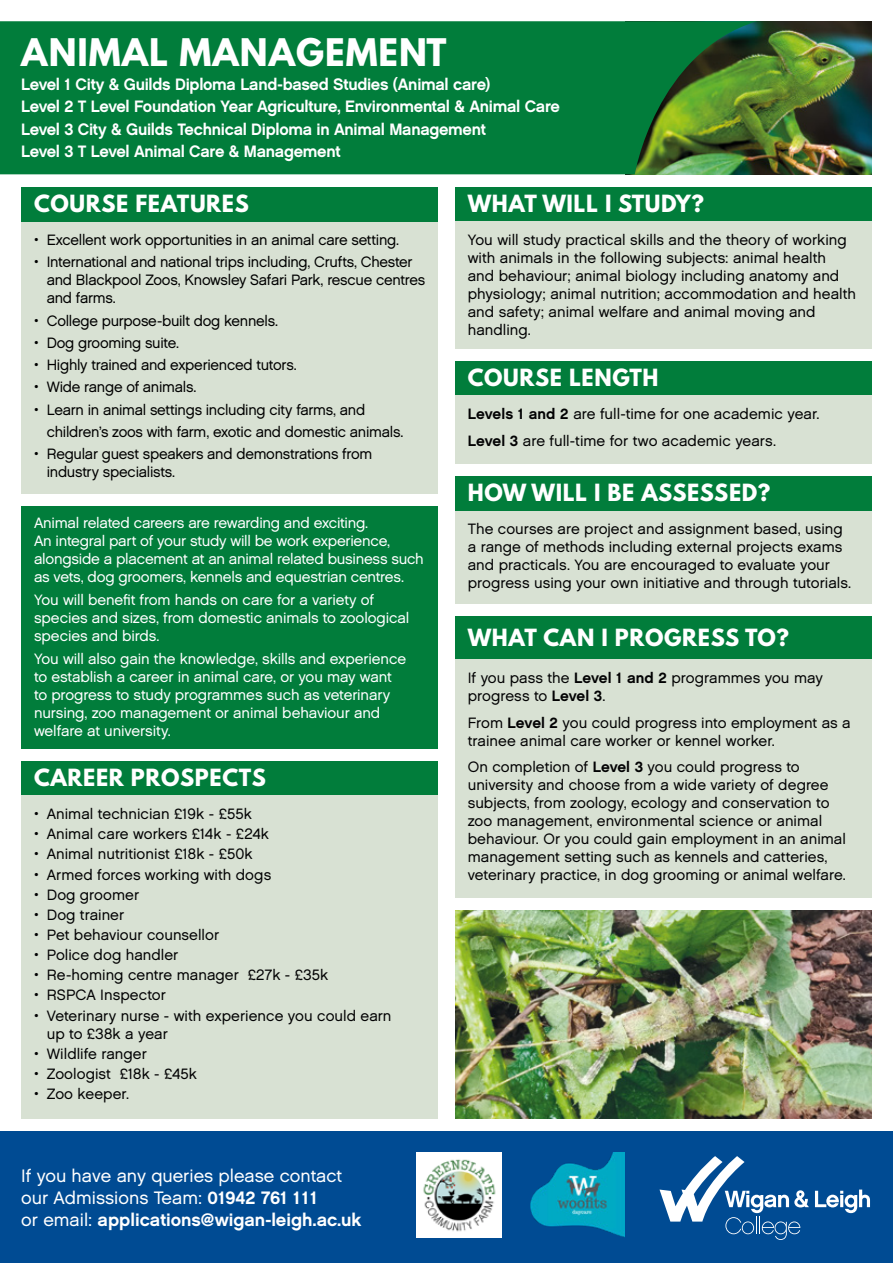
<style>
.page{position:relative;width:893px;height:1263px;background:#fff}
.page>*{position:absolute;margin:0;border:0;box-sizing:border-box;transform-origin:0 0}
.t1{font:700 33.75px "League Spartan";letter-spacing:.03em;color:#fff}
.t2{font:700 21px "League Spartan";letter-spacing:.03em;color:#fff}
.t3{font:18px/21.6px "Chalet London Nineteen Sixty";color:#fff}
.t4{font:18px "Chalet New York Nineteen Sixty";color:#fff}
.t5{font:16.5px/22.5px "Chalet New York Nineteen Sixty";letter-spacing:-.02em;color:#fff}
.t6{font:15px/18px "Chalet London Nineteen Sixty";color:#020203}
.t7{font:15px/18px "Chalet London Nineteen Sixty";letter-spacing:-.01em;color:#fff}
.t8{font:15px/18px "Chalet London Nineteen Sixty";letter-spacing:-.02em;color:#000}
.s1{font-family:"Chalet New York Nineteen Sixty"}
.s2{font-family:"Chalet London Nineteen Sixty"}
</style>
<div class="page">
<div style="left:0;top:1131px;width:893px;height:132px;background:#004b93"></div>
<svg style="left:815px;top:1189px;width:55px;height:24px"></svg>
<svg style="left:659px;top:1156px;width:150px;height:84px"></svg>
<img style="left:455px;top:910px;width:417px;height:208px">
<img style="left:757px;top:21px;width:115px;height:153px">
<svg style="left:0;top:21px;width:757px;height:153px;background:#0a7d39"></svg>
<div style="left:21px;top:506px;width:417px;height:242px;background:#017d3b"></div>
<div style="left:21px;top:761px;width:417px;height:34px;background:#017d3b"></div>
<div style="left:21px;top:795px;width:417px;height:323px;background:#d8e1d3"></div>
<div style="left:455px;top:187px;width:417px;height:34px;background:#017d3b"></div>
<div style="left:455px;top:221px;width:417px;height:128px;background:#d8e1d3"></div>
<div style="left:455px;top:361px;width:417px;height:34px;background:#017d3b"></div>
<div style="left:455px;top:395px;width:417px;height:68px;background:#d8e1d3"></div>
<div style="left:455px;top:510px;width:417px;height:94px;background:#d8e1d3"></div>
<div style="left:455px;top:476px;width:417px;height:34px;background:#017d3b"></div>
<div style="left:455px;top:617px;width:417px;height:42px;background:#017d3b"></div>
<div style="left:455px;top:659px;width:417px;height:238px;background:#d8e1d3"></div>
<div style="left:21px;top:221px;width:417px;height:272px;background:#d8e1d3"></div>
<div style="left:21px;top:187px;width:417px;height:34px;background:#017d3b"></div>
<img style="left:530px;top:1152px;width:94px;height:85px">
<img style="left:417px;top:1152px;width:85px;height:85px">
<h1 class="t1" style="left:21px;top:26px;width:427px">ANIMAL MANAGEMENT</h1>
<p class="t5" style="left:21px;top:73px;width:540px">Level 1 City &amp; Guilds Diploma Land-based Studies (Animal care)<br>Level 2 T Level Foundation Year Agriculture, Environmental &amp; Animal Care Level 3 City &amp; Guilds Technical Diploma in Animal Management<br>Level 3 T Level Animal Care &amp; Management</p>
<h2 class="t2" style="left:34px;top:187px;width:216px">COURSE FEATURES</h2>
<p class="t8" style="left:34px;top:231px;width:367px">• Excellent work opportunities in an animal care setting.</p>
<p class="t8" style="left:47px;top:253px;width:380px;text-indent:-13px">• International and national trips including, Crufts, Chester and Blackpool Zoos, Knowsley Safari Park, rescue centres and farms.</p>
<p class="t8" style="left:34px;top:311px;width:246px">• College purpose-built dog kennels.</p>
<p class="t8" style="left:34px;top:334px;width:147px">• Dog grooming suite.</p>
<p class="t8" style="left:34px;top:356px;width:264px">• Highly trained and experienced tutors.</p>
<p class="t8" style="left:34px;top:378px;width:164px">• Wide range of animals.</p>
<p class="t8" style="left:47px;top:398px;width:358px;line-height:22.2px;text-indent:-13px">• Learn in animal settings including city farms, and children’s zoos with farm, exotic and domestic animals.</p>
<p class="t8" style="left:47px;top:445px;width:327px;text-indent:-13px">• Regular guest speakers and demonstrations from industry specialists.</p>
<p class="t7" style="left:34px;top:514px;width:391px">Animal related careers are rewarding and exciting.<br>An integral part of your study will be work experience, alongside a placement at an animal related business such as vets, dog groomers, kennels and equestrian centres.</p>
<p class="t7" style="left:34px;top:590px;width:377px">You will benefit from hands on care for a variety of species and sizes, from domestic animals to zoological species and birds.</p>
<p class="t7" style="left:34px;top:649px;width:374px">You will also gain the knowledge, skills and experience to establish a career in animal care, or you may want to progress to study programmes such as veterinary nursing, zoo management or animal behaviour and welfare at university.</p>
<h2 class="t2" style="left:34px;top:761px;width:234px">CAREER PROSPECTS</h2>
<p class="t6" style="left:34px;top:805px;width:219px">• Animal technician £19k - £55k</p>
<p class="t6" style="left:34px;top:825px;width:237px">• Animal care workers £14k - £24k</p>
<p class="t6" style="left:34px;top:845px;width:220px">• Animal nutritionist £18k - £50k</p>
<p class="t6" style="left:34px;top:865px;width:239px">• Armed forces working with dogs</p>
<p class="t6" style="left:34px;top:885px;width:107px">• Dog groomer</p>
<p class="t6" style="left:34px;top:905px;width:92px">• Dog trainer</p>
<p class="t6" style="left:34px;top:926px;width:187px">• Pet behaviour counsellor</p>
<p class="t6" style="left:34px;top:946px;width:146px">• Police dog handler</p>
<p class="t6" style="left:34px;top:966px;width:296px">• Re-homing centre manager £27k - £35k</p>
<p class="t6" style="left:34px;top:986px;width:133px">• RSPCA Inspector</p>
<p class="t6" style="left:47px;top:1006px;width:346px;text-indent:-13px">• Veterinary nurse - with experience you could earn up to £38k a year</p>
<p class="t6" style="left:34px;top:1044px;width:114px">• Wildlife ranger</p>
<p class="t6" style="left:34px;top:1064px;width:165px">• Zoologist £18k - £45k</p>
<p class="t6" style="left:34px;top:1085px;width:97px">• Zoo keeper.</p>
<p class="t3" style="left:21px;top:1165px;width:322px">If you have any queries please contact our Admissions Team: <span class="s1">01942 761 111</span></p>
<p class="t4" style="left:21px;top:1208px;width:342px"><span class="s2">or email:</span> applications@wigan-leigh.ac.uk</p>
<h2 class="t2" style="left:468px;top:187px;width:238px">WHAT WILL I STUDY?</h2>
<p class="t6" style="left:468px;top:231px;width:390px">You will study practical skills and the theory of working with animals in the following subjects: animal health and behaviour; animal biology including anatomy and physiology; animal nutrition; accommodation and health and safety; animal welfare and animal moving and handling.</p>
<h2 class="t2" style="left:468px;top:361px;width:192px">COURSE LENGTH</h2>
<p class="t6" style="left:468px;top:401px;width:353px;line-height:26.5px"><span class="s1">Levels 1 and 2</span> are full-time for one academic year.<br><span class="s1">Level 3</span> are full-time for two academic years.</p>
<h2 class="t2" style="left:468px;top:476px;width:304px">HOW WILL I BE ASSESSED?</h2>
<p class="t6" style="left:468px;top:520px;width:385px">The courses are project and assignment based, using a range of methods including external projects exams and practicals. You are encouraged to evaluate your progress using your own initiative and through tutorials.</p>
<h2 class="t2" style="left:468px;top:621px;width:323px">WHAT CAN I PROGRESS TO?</h2>
<p class="t6" style="left:468px;top:669px;width:357px">If you pass the <span class="s1">Level 1 and 2</span> programmes you may progress to <span class="s1">Level 3</span>.</p>
<p class="t6" style="left:468px;top:713px;width:385px">From <span class="s1">Level 2</span> you could progress into employment as a trainee animal care worker or kennel worker.</p>
<p class="t6" style="left:468px;top:758px;width:380px">On completion of <span class="s1">Level 3</span> you could progress to university and choose from a wide variety of degree subjects, from zoology, ecology and conservation to zoo management, environmental science or animal behaviour. Or you could gain employment in an animal management setting such as kennels and catteries, veterinary practice, in dog grooming or animal welfare.</p>
</div>
